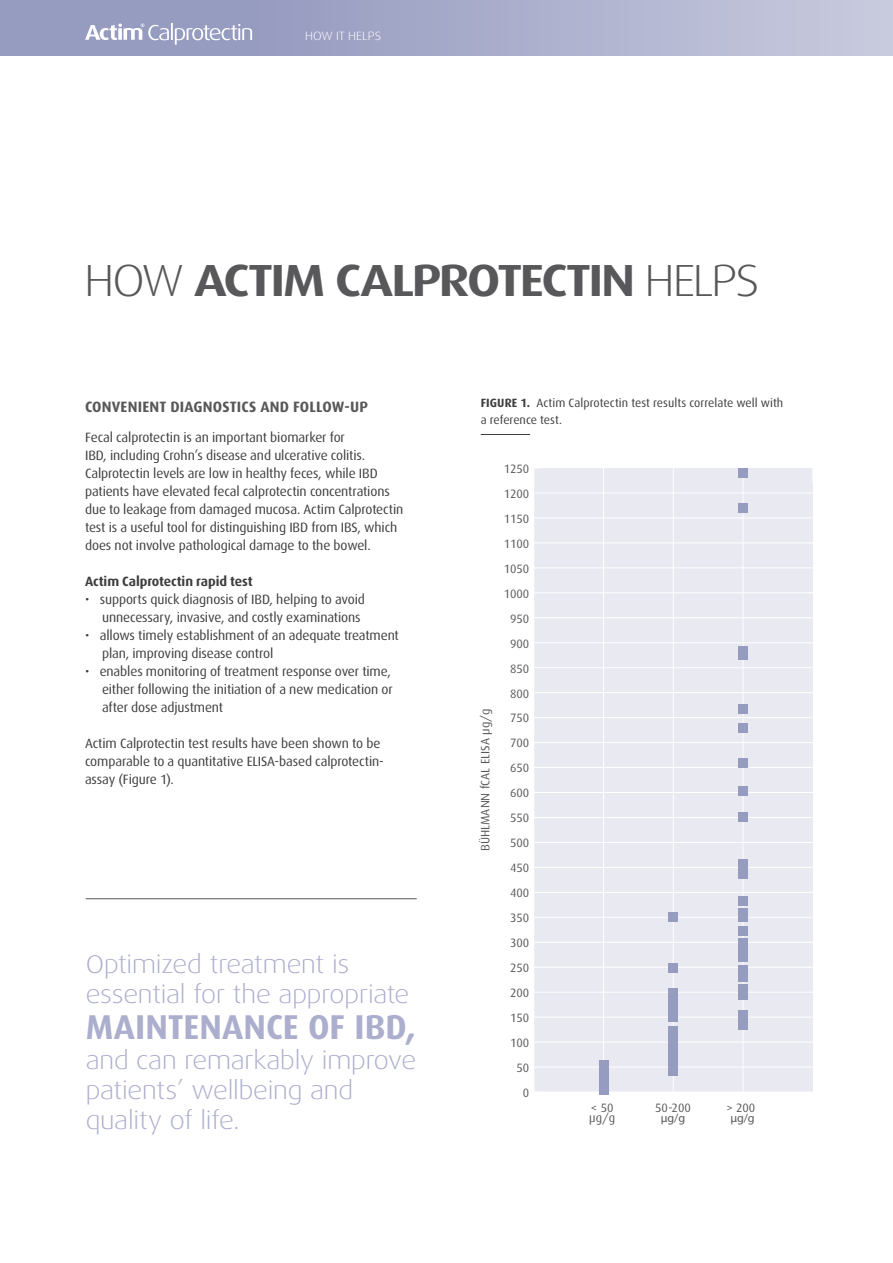
<style>
.page{position:relative;width:893px;height:1263px;background:#fff}
.page>*{position:absolute;margin:0;border:0;box-sizing:border-box;transform-origin:0 0}
.t1{font:700 45px "Dax Wide";letter-spacing:-.05em;color:#58585a}
.t2{font:700 34.5px "Dax";color:#acaecd}
.t3{font:300 25.5px/30px "Dax Wide";letter-spacing:-.01em;color:#acaecd}
.t4{font:700 15px "Dax";letter-spacing:.01em;color:#58585a}
.t5{font:13.5px/18px "Dax";letter-spacing:-.01em;color:#3e3d40}
.t6{font:700 13.5px "Dax";letter-spacing:-.01em;color:#3e3d40}
.t7{font:12.15px "Dax";color:#58585a}
.t8{font:12.15px "Myriad Pro";color:#58585a}
.t9{font:12px/16.5px "Dax";color:#3e3d40}
.t10{font:300 12px "Dax Wide";letter-spacing:.005em;color:#fff}
.s1{font-weight:300}
.s2{font-weight:700}
</style>
<div class="page">
<div style="left:0;top:0;width:893px;height:55px;background:linear-gradient(to right,#8c91ba,#c5c7dc)"></div>
<svg style="left:85px;top:23px;width:167px;height:22px"></svg>
<hr style="left:481px;top:434px;width:49px;height:1px;background:#3e3d40">
<hr style="left:86px;top:898px;width:331px;height:1px;background:#555654">
<div style="left:534px;top:468px;width:279px;height:624px;background:#e9e9f1"></div>
<hr style="left:603px;top:468px;width:1px;height:624px;background:#fff">
<hr style="left:673px;top:468px;width:1px;height:624px;background:#fff">
<hr style="left:743px;top:467px;width:1px;height:625px;background:#fff">
<hr style="left:534px;top:1067px;width:279px;height:1px;background:#fff">
<hr style="left:534px;top:1042px;width:279px;height:1px;background:#fff">
<hr style="left:534px;top:1017px;width:279px;height:1px;background:#fff">
<hr style="left:534px;top:992px;width:279px;height:1px;background:#fff">
<hr style="left:534px;top:967px;width:279px;height:1px;background:#fff">
<hr style="left:534px;top:942px;width:279px;height:1px;background:#fff">
<hr style="left:534px;top:917px;width:279px;height:1px;background:#fff">
<hr style="left:534px;top:892px;width:279px;height:1px;background:#fff">
<hr style="left:534px;top:867px;width:279px;height:1px;background:#fff">
<hr style="left:534px;top:842px;width:279px;height:1px;background:#fff">
<hr style="left:534px;top:817px;width:279px;height:1px;background:#fff">
<hr style="left:534px;top:792px;width:279px;height:1px;background:#fff">
<hr style="left:534px;top:767px;width:279px;height:1px;background:#fff">
<hr style="left:534px;top:742px;width:279px;height:1px;background:#fff">
<hr style="left:534px;top:717px;width:278px;height:1px;background:#fff">
<hr style="left:534px;top:692px;width:279px;height:1px;background:#fff">
<hr style="left:534px;top:667px;width:279px;height:1px;background:#fff">
<hr style="left:534px;top:642px;width:279px;height:1px;background:#fff">
<hr style="left:534px;top:617px;width:279px;height:1px;background:#fff">
<hr style="left:534px;top:592px;width:279px;height:1px;background:#fff">
<hr style="left:534px;top:568px;width:279px;height:1px;background:#fff">
<hr style="left:534px;top:543px;width:279px;height:1px;background:#fff">
<hr style="left:534px;top:518px;width:279px;height:1px;background:#fff">
<hr style="left:534px;top:493px;width:279px;height:1px;background:#fff">
<div style="left:599px;top:1085px;width:9px;height:10px;background:#969bc0"></div>
<div style="left:599px;top:1077px;width:9px;height:9px;background:#969bc0"></div>
<div style="left:599px;top:1071px;width:9px;height:10px;background:#969bc0"></div>
<div style="left:669px;top:1066px;width:9px;height:9px;background:#969bc0"></div>
<div style="left:599px;top:1063px;width:9px;height:9px;background:#969bc0"></div>
<div style="left:599px;top:1060px;width:9px;height:9px;background:#969bc0"></div>
<div style="left:669px;top:1058px;width:9px;height:9px;background:#969bc0"></div>
<div style="left:669px;top:1049px;width:9px;height:9px;background:#969bc0"></div>
<div style="left:669px;top:1040px;width:9px;height:9px;background:#969bc0"></div>
<div style="left:669px;top:1031px;width:9px;height:9px;background:#969bc0"></div>
<div style="left:669px;top:1026px;width:9px;height:9px;background:#969bc0"></div>
<div style="left:738px;top:1020px;width:10px;height:9px;background:#969bc0"></div>
<div style="left:669px;top:1012px;width:9px;height:9px;background:#969bc0"></div>
<div style="left:738px;top:1011px;width:10px;height:9px;background:#969bc0"></div>
<div style="left:669px;top:1007px;width:9px;height:9px;background:#969bc0"></div>
<div style="left:669px;top:998px;width:9px;height:9px;background:#969bc0"></div>
<div style="left:738px;top:990px;width:10px;height:9px;background:#969bc0"></div>
<div style="left:669px;top:989px;width:9px;height:9px;background:#969bc0"></div>
<div style="left:738px;top:985px;width:10px;height:9px;background:#969bc0"></div>
<div style="left:738px;top:973px;width:10px;height:9px;background:#969bc0"></div>
<div style="left:738px;top:965px;width:10px;height:9px;background:#969bc0"></div>
<div style="left:669px;top:964px;width:9px;height:9px;background:#969bc0"></div>
<div style="left:738px;top:952px;width:10px;height:9px;background:#969bc0"></div>
<div style="left:738px;top:944px;width:10px;height:9px;background:#969bc0"></div>
<div style="left:738px;top:938px;width:10px;height:9px;background:#969bc0"></div>
<div style="left:738px;top:926px;width:10px;height:10px;background:#969bc0"></div>
<div style="left:738px;top:913px;width:10px;height:9px;background:#969bc0"></div>
<div style="left:669px;top:913px;width:9px;height:9px;background:#969bc0"></div>
<div style="left:738px;top:908px;width:10px;height:9px;background:#969bc0"></div>
<div style="left:738px;top:896px;width:10px;height:9px;background:#969bc0"></div>
<div style="left:738px;top:869px;width:10px;height:10px;background:#969bc0"></div>
<div style="left:738px;top:859px;width:10px;height:10px;background:#969bc0"></div>
<div style="left:738px;top:813px;width:10px;height:9px;background:#969bc0"></div>
<div style="left:738px;top:787px;width:10px;height:9px;background:#969bc0"></div>
<div style="left:738px;top:758px;width:10px;height:9px;background:#969bc0"></div>
<div style="left:738px;top:723px;width:10px;height:10px;background:#969bc0"></div>
<div style="left:738px;top:704px;width:10px;height:9px;background:#969bc0"></div>
<div style="left:738px;top:651px;width:10px;height:9px;background:#969bc0"></div>
<div style="left:738px;top:647px;width:10px;height:9px;background:#969bc0"></div>
<div style="left:738px;top:503px;width:10px;height:9px;background:#969bc0"></div>
<div style="left:738px;top:468px;width:10px;height:9px;background:#969bc0"></div>
<p class="t10" style="left:305px;top:29px;width:77px">HOW IT HELPS</p>
<h1 class="t1" style="left:85px;top:255px;width:677px"><span class="s1">HOW</span> ACTIM CALPROTECTIN <span class="s1">HELPS</span></h1>
<p class="t4" style="left:85px;top:398px;width:284px">CONVENIENT DIAGNOSTICS AND FOLLOW-UP</p>
<p class="t5" style="left:85px;top:428px;width:320px">Fecal calprotectin is an important biomarker for<br>IBD, including Crohn’s disease and ulcerative colitis.<br>Calprotectin levels are low in healthy feces, while IBD patients have elevated fecal calprotectin concentrations due to leakage from damaged mucosa. Actim Calprotectin test is a useful tool for distinguishing IBD from IBS, which does not involve pathological damage to the bowel.</p>
<p class="t6" style="left:85px;top:573px;width:169px">Actim Calprotectin rapid test</p>
<p class="t5" style="left:102px;top:590px;width:264px;text-indent:-17px">• supports quick diagnosis of IBD, helping to avoid unnecessary, invasive, and costly examinations</p>
<p class="t5" style="left:102px;top:626px;width:298px;text-indent:-17px">• allows timely establishment of an adequate treatment plan, improving disease control</p>
<p class="t5" style="left:102px;top:662px;width:292px;text-indent:-17px">• enables monitoring of treatment response over time, either following the initiation of a new medication or after dose adjustment</p>
<p class="t5" style="left:85px;top:734px;width:300px">Actim Calprotectin test results have been shown to be comparable to a quantitative ELISA-based calprotectin&shy;assay (Figure 1).</p>
<h3 class="t3" style="left:86px;top:949px;width:325px">Optimized treatment is essential for the appropriate</h3>
<h2 class="t2" style="left:86px;top:1007px;width:332px">MAINTENANCE OF IBD,</h2>
<h3 class="t3" style="left:86px;top:1045px;width:332px">and can remarkably improve patients’ wellbeing and quality of life.</h3>
<p class="t9" style="left:481px;top:395px;width:304px"><span class="s2">FIGURE 1.</span> Actim Calprotectin test results correlate well with a reference test.</p>
<p class="t7" style="left:504px;top:462px;width:27px">1250</p>
<p class="t7" style="left:504px;top:487px;width:27px">1200</p>
<p class="t7" style="left:504px;top:512px;width:27px">1150</p>
<p class="t7" style="left:504px;top:537px;width:27px">1100</p>
<p class="t7" style="left:504px;top:562px;width:27px">1050</p>
<p class="t7" style="left:504px;top:587px;width:27px">1000</p>
<p class="t7" style="left:510px;top:612px;width:21px">950</p>
<p class="t7" style="left:510px;top:637px;width:21px">900</p>
<p class="t7" style="left:510px;top:662px;width:21px">850</p>
<p class="t7" style="left:478px;top:851px;width:144px;rotate:-90deg">BÜHLMANN fCAL ELISA µg/g</p>
<p class="t7" style="left:510px;top:686px;width:21px">800</p>
<p class="t7" style="left:510px;top:711px;width:21px">750</p>
<p class="t7" style="left:510px;top:736px;width:21px">700</p>
<p class="t7" style="left:510px;top:761px;width:21px">650</p>
<p class="t7" style="left:510px;top:786px;width:21px">600</p>
<p class="t7" style="left:510px;top:811px;width:21px">550</p>
<p class="t7" style="left:510px;top:836px;width:21px">500</p>
<p class="t7" style="left:510px;top:861px;width:21px">450</p>
<p class="t7" style="left:510px;top:886px;width:21px">400</p>
<p class="t7" style="left:510px;top:911px;width:21px">350</p>
<p class="t7" style="left:510px;top:936px;width:21px">300</p>
<p class="t7" style="left:510px;top:961px;width:21px">250</p>
<p class="t7" style="left:510px;top:986px;width:21px">200</p>
<p class="t7" style="left:510px;top:1011px;width:21px">150</p>
<p class="t7" style="left:510px;top:1036px;width:21px">100</p>
<p class="t7" style="left:517px;top:1061px;width:14px">50</p>
<p class="t7" style="left:523px;top:1086px;width:8px">0</p>
<p class="t7" style="left:591px;top:1100px;width:24px">&lt; 50</p>
<p class="t7" style="left:655px;top:1100px;width:37px">50-200</p>
<p class="t7" style="left:726px;top:1100px;width:30px">&gt; 200</p>
<p class="t7" style="left:589px;top:1111px;width:28px">µg/g</p>
<p class="t8" style="left:661px;top:1110px;width:26px">µg/g</p>
<p class="t8" style="left:730px;top:1110px;width:26px">µg/g</p>
</div>
